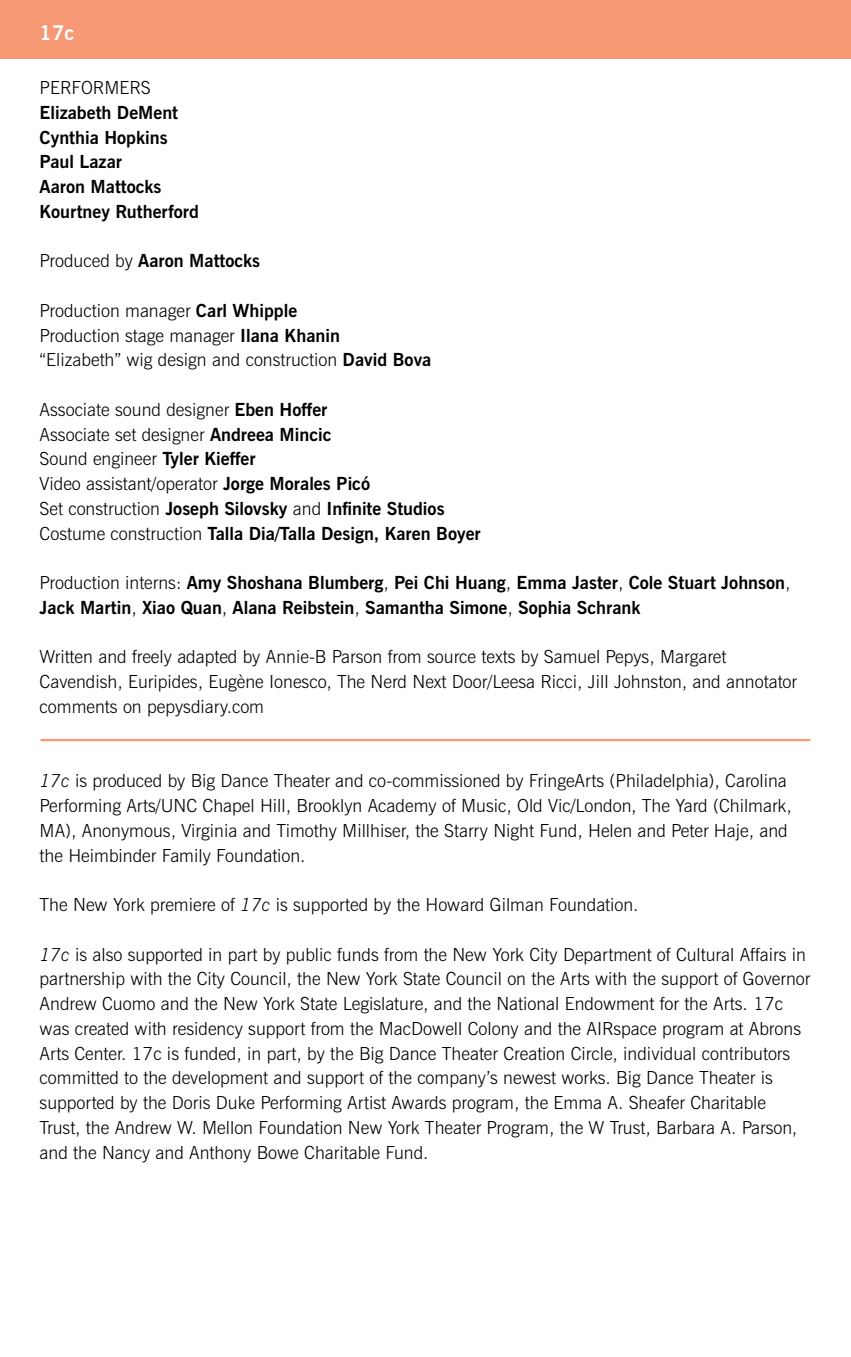
<style>
.page{position:relative;width:851px;height:1357px;background:#fff}
.page>*{position:absolute;margin:0;border:0;box-sizing:border-box;transform-origin:0 0}
.t1{font:700 20.25px "News Gothic BT";color:#fff}
.t2{font:300 18px/24.8px "News Gothic BT";color:#000}
.t3{font:700 18px/24.8px "News Gothic BT";color:#000}
.s1{font-weight:300}
.s2{font-weight:700}
.s3{font-style:italic}
</style>
<div class="page">
<div style="left:0;top:0;width:850px;height:59px;background:#f79874"></div>
<hr style="left:40px;top:739px;width:770px;height:2px;background:#f79874">
<p class="t1" style="left:40px;top:20px;width:36px">17c</p>
<p class="t2" style="left:40px;top:75px;width:112px">PERFORMERS</p>
<p class="t3" style="left:40px;top:100px;width:161px">Elizabeth DeMent<br>Cynthia Hopkins<br>Paul Lazar<br>Aaron Mattocks<br>Kourtney Rutherford</p>
<p class="t3" style="left:40px;top:248px;width:222px"><span class="s1">Produced by</span> Aaron Mattocks</p>
<p class="t2" style="left:40px;top:298px;width:393px">Production manager <span class="s2">Carl Whipple<br></span>Production stage manager <span class="s2">Ilana Khanin<br></span>“Elizabeth” wig design and construction <span class="s2">David Bova</span></p>
<p class="t2" style="left:40px;top:397px;width:442px">Associate sound designer <span class="s2">Eben Hoffer<br></span>Associate set designer <span class="s2">Andreea Mincic<br></span>Sound engineer <span class="s2">Tyler Kieffer<br></span>Video assistant/operator <span class="s2">Jorge Morales Picó<br></span>Set construction <span class="s2">Joseph Silovsky</span> and <span class="s2">Infinite Studios </span>Costume construction <span class="s2">Talla Dia/Talla Design, Karen Boyer</span></p>
<p class="t3" style="left:40px;top:570px;width:752px"><span class="s1">Production interns:</span> Amy Shoshana Blumberg<span class="s1">,</span> Pei Chi Huang<span class="s1">,</span> Emma Jaster<span class="s1">,</span> Cole Stuart Johnson<span class="s1">,<br></span>Jack Martin<span class="s1">,</span> Xiao Quan<span class="s1">,</span> Alana Reibstein<span class="s1">,</span> Samantha Simone<span class="s1">,</span> Sophia Schrank</p>
<p class="t2" style="left:40px;top:644px;width:759px">Written and freely adapted by Annie-B Parson from source texts by Samuel Pepys, Margaret<br>Cavendish, Euripides, Eugène Ionesco, The Nerd Next Door/Leesa Ricci, Jill Johnston, and annotator comments on pepysdiary.com</p>
<p class="t2" style="left:40px;top:768px;width:753px"><span class="s3">17c</span> is produced by Big Dance Theater and co-commissioned by FringeArts (Philadelphia), Carolina Performing Arts/UNC Chapel Hill, Brooklyn Academy of Music, Old Vic/London, The Yard (Chilmark, MA), Anonymous, Virginia and Timothy Millhiser, the Starry Night Fund, Helen and Peter Haje, and the Heimbinder Family Foundation.</p>
<p class="t2" style="left:40px;top:892px;width:600px">The New York premiere of <span class="s3">17c</span> is supported by the Howard Gilman Foundation.</p>
<p class="t2" style="left:40px;top:941px;width:772px"><span class="s3">17c</span> is also supported in part by public funds from the New York City Department of Cultural Affairs in partnership with the City Council, the New York State Council on the Arts with the support of Governor Andrew Cuomo and the New York State Legislature, and the National Endowment for the Arts. 17c was created with residency support from the MacDowell Colony and the AIRspace program at Abrons Arts Center. 17c is funded, in part, by the Big Dance Theater Creation Circle, individual contributors committed to the development and support of the company’s newest works. Big Dance Theater is supported by the Doris Duke Performing Artist Awards program, the Emma A. Sheafer Charitable Trust, the Andrew W. Mellon Foundation New York Theater Program, the W Trust, Barbara A. Parson, and the Nancy and Anthony Bowe Charitable Fund.</p>
</div>
